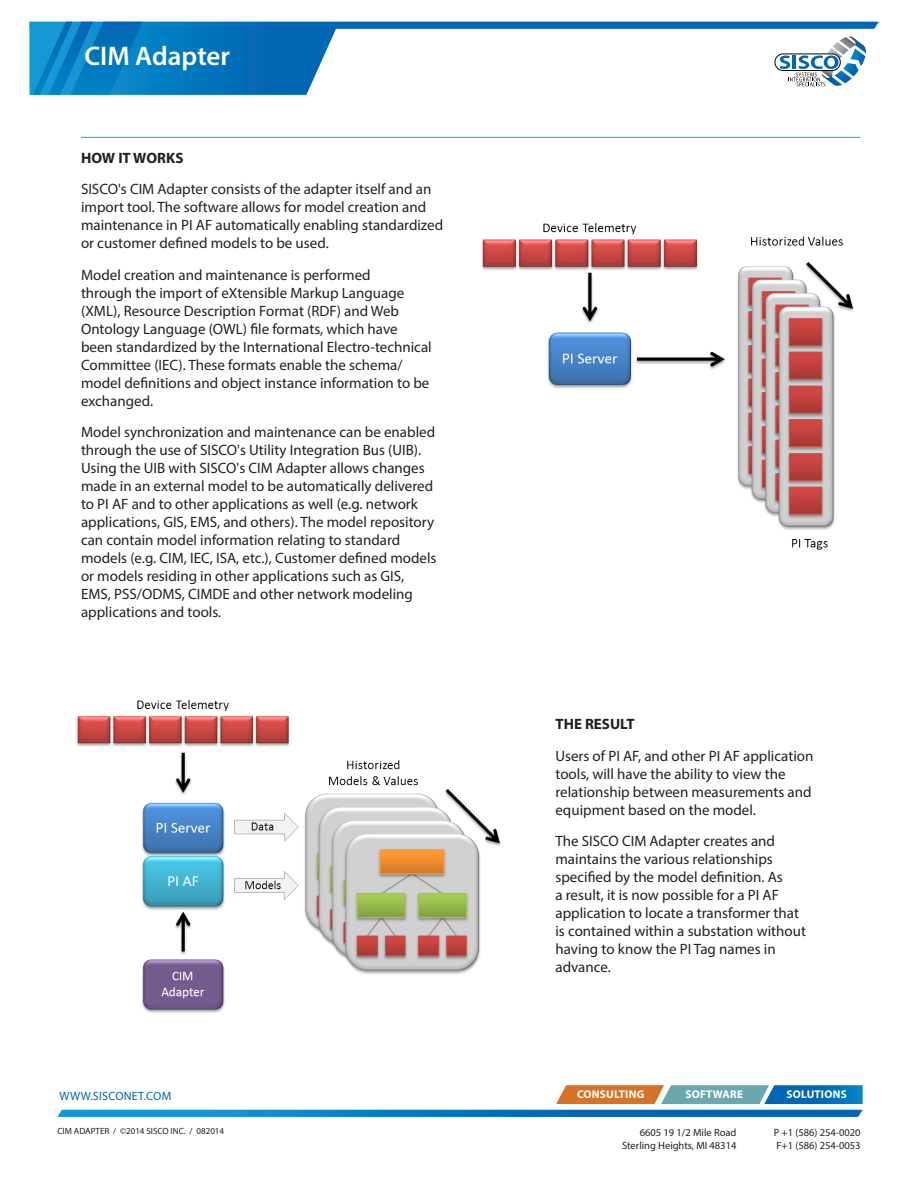
<style>
.page{position:relative;width:918px;height:1188px;background:#fff}
.page>*{position:absolute;margin:0;border:0;box-sizing:border-box;transform-origin:0 0}
.t1{font:600 27px "Myriad Pro";color:#fff}
.t2{font:15px/18px "Myriad Pro";color:#231f20}
.t3{font:700 15px "Myriad Pro";color:#231f20}
.t4{font:12px "Myriad Pro";letter-spacing:.02em;color:#0166b3}
.t5{font:700 11.25px "Myriad Pro";letter-spacing:.02em;color:#fff}
.t6{font:10.5px/13.5px "Myriad Pro";color:#231f20;text-align:right}
.t7{font:9px "Myriad Pro";color:#231f20}
</style>
<div class="page">
<hr style="left:81px;top:137px;width:780px;height:1px;background:#00aeef">
<svg style="left:556px;top:1085px;width:307px;height:19px;background:#778b8c"></svg>
<svg style="left:57px;top:1110px;width:806px;height:7px;background:#0b7cc1"></svg>
<svg style="left:29px;top:22px;width:850px;height:73px"></svg>
<img style="left:481px;top:223px;width:373px;height:327px">
<img style="left:76px;top:700px;width:425px;height:313px">
<p class="t1" style="left:84px;top:39px;width:147px">CIM Adapter</p>
<p class="t3" style="left:81px;top:148px;width:104px">HOW IT WORKS</p>
<p class="t2" style="left:81px;top:180px;width:364px">SISCO's CIM Adapter consists of the adapter itself and an import tool. The software allows for model creation and maintenance in PI AF automatically enabling standardized or customer defined models to be used.</p>
<p class="t2" style="left:81px;top:265px;width:352px">Model creation and maintenance is performed<br>through the import of eXtensible Markup Language (XML), Resource Description Format (RDF) and Web Ontology Language (OWL) file formats, which have been standardized by the International Electro-technical Committee (IEC). These formats enable the schema/ model definitions and object instance information to be exchanged.</p>
<p class="t2" style="left:81px;top:423px;width:357px">Model synchronization and maintenance can be enabled through the use of SISCO's Utility Integration Bus (UIB).<br>Using the UIB with SISCO's CIM Adapter allows changes made in an external model to be automatically delivered to PI AF and to other applications as well (e.g. network applications, GIS, EMS, and others). The model repository can contain model information relating to standard models (e.g. CIM, IEC, ISA, etc.), Customer defined models or models residing in other applications such as GIS, EMS, PSS/ODMS, CIMDE and other network modeling applications and tools.</p>
<p class="t3" style="left:555px;top:715px;width:81px">THE RESULT</p>
<p class="t2" style="left:555px;top:747px;width:259px">Users of PI AF, and other PI AF application tools, will have the ability to view the relationship between measurements and equipment based on the model.</p>
<p class="t2" style="left:555px;top:832px;width:252px">The SISCO CIM Adapter creates and maintains the various relationships specified by the model definition. As<br>a result, it is now possible for a PI AF application to locate a transformer that is contained within a substation without having to know the PI Tag names in advance.</p>
<p class="t4" style="left:60px;top:1088px;width:113px">WWW.SISCONET.COM</p>
<p class="t5" style="left:577px;top:1087px;width:69px">CONSULTING</p>
<p class="t5" style="left:686px;top:1087px;width:59px">SOFTWARE</p>
<p class="t5" style="left:786px;top:1087px;width:62px">SOLUTIONS</p>
<p class="t7" style="left:57px;top:1126px;width:168px">CIM ADAPTER / ©2014 SISCO INC. / 082014</p>
<p class="t6" style="left:622px;top:1125px;width:116px">6605 19 1/2 Mile Road<br>Sterling Heights, MI 48314</p>
<p class="t6" style="left:774px;top:1125px;width:88px;text-align:left">P +1 (586) 254-0020<br>F+1 (586) 254-0053</p>
</div>
